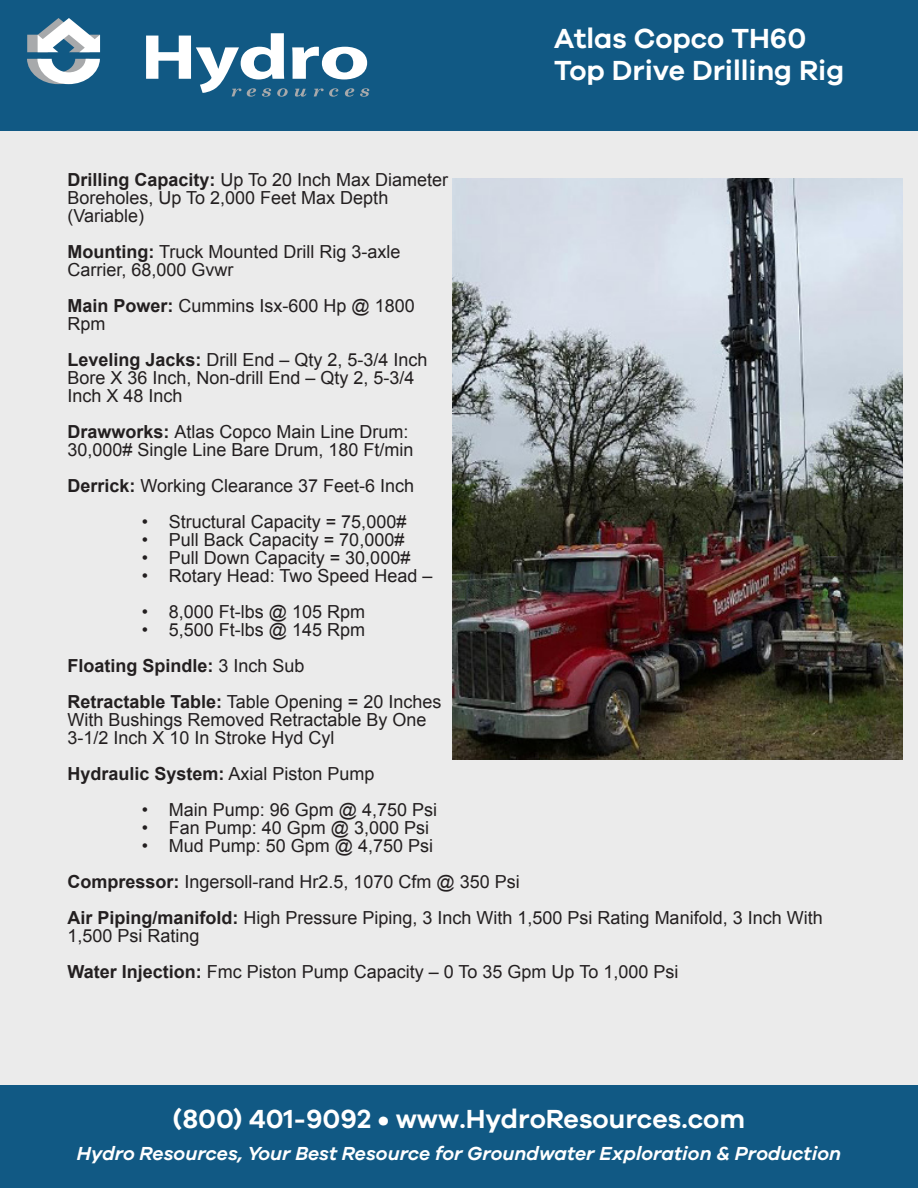
<style>
.page{position:relative;width:918px;height:1188px;background:#fff}
.page>*{position:absolute;margin:0;border:0;box-sizing:border-box;transform-origin:0 0}
.t1{font:600 28.5px "Galano Grotesque";color:#fff}
.t2{font:600 27px "Galano Grotesque";color:#fff}
.t3{font:italic 600 19.5px "Galano Grotesque";color:#fff}
.t4{font:18px/18px "Arial";color:#231f20}
.t5{font:700 18px "Arial";color:#231f20}
.s1{font-weight:700}
.s2{font-weight:400}
</style>
<div class="page">
<div style="left:0;top:130px;width:918px;height:961px;background:#ebebeb"></div>
<div style="left:0;top:1085px;width:918px;height:103px;background:#115984"></div>
<img style="left:453px;top:179px;width:450px;height:581px">
<div style="left:0;top:0;width:918px;height:130px;background:#115984"></div>
<svg style="left:27px;top:18px;width:73px;height:34px"></svg>
<svg style="left:27px;top:59px;width:73px;height:25px"></svg>
<svg style="left:146px;top:33px;width:223px;height:64px"></svg>
<p class="t1" style="left:554px;top:21px;width:254px">Atlas Copco TH60</p>
<p class="t1" style="left:554px;top:53px;width:292px">Top Drive Drilling Rig</p>
<p class="t4" style="left:68px;top:171px;width:382px"><span class="s1">Drilling Capacity:</span> Up To 20 Inch Max Diameter<br>Boreholes, Up To 2,000 Feet Max Depth (Variable)</p>
<p class="t4" style="left:68px;top:243px;width:335px"><span class="s1">Mounting:</span> Truck Mounted Drill Rig 3-axle<br>Carrier, 68,000 Gvwr</p>
<p class="t4" style="left:68px;top:297px;width:349px"><span class="s1">Main Power:</span> Cummins Isx-600 Hp @ 1800<br>Rpm</p>
<p class="t4" style="left:68px;top:351px;width:362px"><span class="s1">Leveling Jacks:</span> Drill End – Qty 2, 5-3/4 Inch<br>Bore X 36 Inch, Non-drill End – Qty 2, 5-3/4<br>Inch X 48 Inch</p>
<p class="t4" style="left:68px;top:423px;width:348px"><span class="s1">Drawworks:</span> Atlas Copco Main Line Drum:<br>30,000# Single Line Bare Drum, 180 Ft/min</p>
<p class="t4" style="left:68px;top:477px;width:348px"><span class="s1">Derrick:</span> Working Clearance 37 Feet-6 Inch</p>
<p class="t4" style="left:142px;top:513px;width:266px">• Structural Capacity = 75,000#</p>
<p class="t4" style="left:142px;top:531px;width:264px">• Pull Back Capacity = 70,000#</p>
<p class="t4" style="left:142px;top:549px;width:270px">• Pull Down Capacity = 30,000#</p>
<p class="t4" style="left:142px;top:567px;width:292px">• Rotary Head: Two Speed Head –</p>
<p class="t4" style="left:142px;top:603px;width:225px">• 8,000 Ft-lbs @ 105 Rpm</p>
<p class="t4" style="left:142px;top:621px;width:225px">• 5,500 Ft-lbs @ 145 Rpm</p>
<p class="t5" style="left:68px;top:654px;width:239px">Floating Spindle: <span class="s2">3 Inch Sub</span></p>
<p class="t4" style="left:68px;top:693px;width:376px"><span class="s1">Retractable Table:</span> Table Opening = 20 Inches<br>With Bushings Removed Retractable By One<br>3-1/2 Inch X 10 In Stroke Hyd Cyl</p>
<p class="t5" style="left:68px;top:762px;width:309px">Hydraulic System: <span class="s2">Axial Piston Pump</span></p>
<p class="t4" style="left:142px;top:801px;width:297px">• Main Pump: 96 Gpm @ 4,750 Psi</p>
<p class="t4" style="left:142px;top:819px;width:289px">• Fan Pump: 40 Gpm @ 3,000 Psi</p>
<p class="t4" style="left:142px;top:837px;width:293px">• Mud Pump: 50 Gpm @ 4,750 Psi</p>
<p class="t4" style="left:68px;top:873px;width:454px"><span class="s1">Compressor:</span> Ingersoll-rand Hr2.5, 1070 Cfm @ 350 Psi</p>
<p class="t4" style="left:68px;top:909px;width:757px"><span class="s1">Air Piping/manifold:</span> High Pressure Piping, 3 Inch With 1,500 Psi Rating Manifold, 3 Inch With<br>1,500 Psi Rating</p>
<p class="t4" style="left:68px;top:963px;width:612px"><span class="s1">Water Injection:</span> Fmc Piston Pump Capacity – 0 To 35 Gpm Up To 1,000 Psi</p>
<p class="t2" style="left:173px;top:1102px;width:574px">(800) 401-9092 • www.HydroResources.com</p>
<p class="t3" style="left:77px;top:1142px;width:766px">Hydro Resources, Your Best Resource for Groundwater Exploration &amp; Production</p>
</div>
